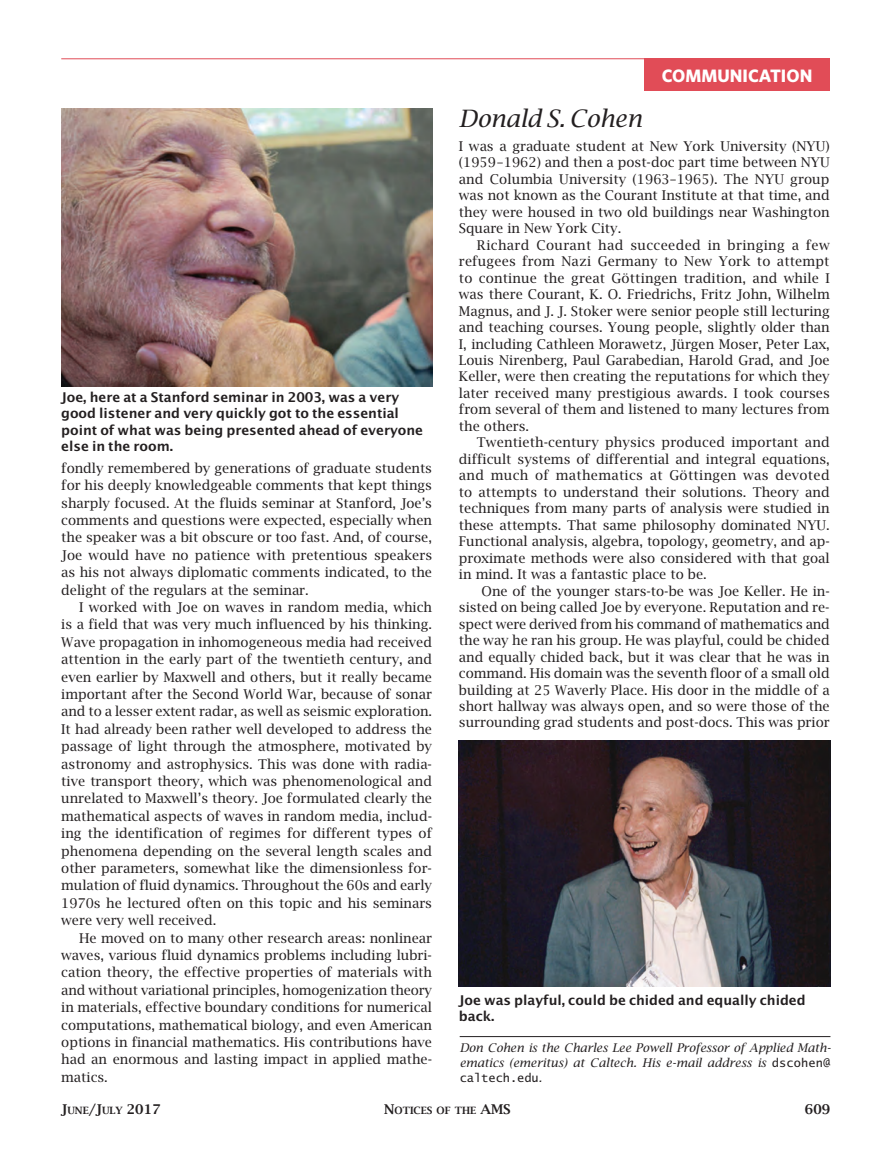
<style>
.page{position:relative;width:891px;height:1161px;background:#fff}
.page>*{position:absolute;margin:0;border:0;box-sizing:border-box;transform-origin:0 0}
.t1{font:italic 23.85px "Lucida Bright";letter-spacing:-.005em;color:#231f20}
.t2{font:700 18px "Whitney";color:#fff}
.t3{font:13.5px/17.4px "Lucida Bright";color:#231f20;text-align:justify}
.t4{font:600 13.5px/16.5px "Lucida Sans";letter-spacing:-.005em;color:#231f20}
.t5{font:600 13.5px "Lucida Bright";color:#231f20}
.t6{font:italic 12px/15px "Lucida Bright";color:#231f20}
.t7{font:12px "Lucida Sans Typewriter";color:#231f20}
.t8{font:600 10.05px "Lucida Bright Smallcaps";color:#231f20}
.s1{font-family:"Lucida Sans Typewriter";font-style:normal}
.s2{font-family:"Lucida Bright";font-style:italic}
.s3{font-size:13.5px}
.s4{font-family:"Lucida Bright";font-size:13.5px}
</style>
<div class="page">
<hr style="left:61px;top:58px;width:769px;height:1px;background:#e14c57">
<div style="left:644px;top:58px;width:186px;height:33px;background:#e14c57"></div>
<img style="left:61px;top:108px;width:372px;height:279px">
<img style="left:459px;top:740px;width:371px;height:247px">
<hr style="left:460px;top:1036px;width:370px;height:1px;background:#231f20">
<p class="t4" style="left:61px;top:388px;width:363px">Joe, here at a Stanford seminar in 2003, was a very good listener and very quickly got to the essential point of what was being presented ahead of everyone else in the room.</p>
<p class="t3" style="left:61px;top:459px;width:372px">fondly remembered by generations of graduate students for his deeply knowledgeable comments that kept things sharply focused. At the fluids seminar at Stanford, Joe’s comments and questions were expected, especially when the speaker was a bit obscure or too fast. And, of course, Joe would have no patience with pretentious speakers as his not always diplomatic comments indicated, to the delight of the regulars at the seminar.</p>
<p class="t3" style="left:61px;top:598px;width:372px;text-indent:18px">I worked with Joe on waves in random media, which is a field that was very much influenced by his thinking.<br>Wave propagation in inhomogeneous media had received attention in the early part of the twentieth century, and even earlier by Maxwell and others, but it really became important after the Second World War, because of sonar and to a lesser extent radar, as well as seismic exploration.<br>It had already been rather well developed to address the passage of light through the atmosphere, motivated by astronomy and astrophysics. This was done with radia&shy;tive transport theory, which was phenomenological and unrelated to Maxwell’s theory. Joe formulated clearly the mathematical aspects of waves in random media, includ&shy;ing the identification of regimes for different types of phenomena depending on the several length scales and other parameters, somewhat like the dimensionless for&shy;mulation of fluid dynamics. Throughout the 60s and early 1970s he lectured often on this topic and his seminars were very well received.</p>
<p class="t3" style="left:61px;top:929px;width:372px;text-indent:18px">He moved on to many other research areas: nonlinear waves, various fluid dynamics problems including lubri&shy;cation theory, the effective properties of materials with and without variational principles, homogenization theory in materials, effective boundary conditions for numerical computations, mathematical biology, and even American options in financial mathematics. His contributions have had an enormous and lasting impact in applied mathe&shy;matics.</p>
<h2 class="t2" style="left:662px;top:64px;width:152px">COMMUNICATION</h2>
<h1 class="t1" style="left:459px;top:104px;width:185px">Donald S. Cohen</h1>
<p class="t3" style="left:459px;top:137px;width:372px;line-height:16.5px">I was a graduate student at New York University (NYU) (1959–1962) and then a post-doc part time between NYU and Columbia University (1963–1965). The NYU group was not known as the Courant Institute at that time, and they were housed in two old buildings near Washington Square in New York City.</p>
<p class="t3" style="left:459px;top:236px;width:372px;line-height:16.5px;text-indent:18px">Richard Courant had succeeded in bringing a few refugees from Nazi Germany to New York to attempt to continue the great Göttingen tradition, and while I was there Courant, K. O. Friedrichs, Fritz John, Wilhelm Magnus, and J. J. Stoker were senior people still lecturing and teaching courses. Young people, slightly older than I, including Cathleen Morawetz, Jürgen Moser, Peter Lax, Louis Nirenberg, Paul Garabedian, Harold Grad, and Joe Keller, were then creating the reputations for which they later received many prestigious awards. I took courses from several of them and listened to many lectures from the others.</p>
<p class="t3" style="left:459px;top:434px;width:372px;line-height:16.5px;text-indent:18px">Twentieth-century physics produced important and difficult systems of differential and integral equations, and much of mathematics at Göttingen was devoted to attempts to understand their solutions. Theory and techniques from many parts of analysis were studied in these attempts. That same philosophy dominated NYU.<br>Functional analysis, algebra, topology, geometry, and ap&shy;proximate methods were also considered with that goal in mind. It was a fantastic place to be.</p>
<p class="t3" style="left:459px;top:582px;width:372px;line-height:16.5px;text-indent:23px">One of the younger stars-to-be was Joe Keller. He in&shy;sisted on being called Joe by everyone. Reputation and re&shy;spect were derived from his command of mathematics and the way he ran his group. He was playful, could be chided and equally chided back, but it was clear that he was in command. His domain was the seventh floor of a small old building at 25 Waverly Place. His door in the middle of a short hallway was always open, and so were those of the surrounding grad students and post-docs. This was prior</p>
<p class="t4" style="left:459px;top:991px;width:348px">Joe was playful, could be chided and equally chided back.</p>
<p class="t6" style="left:460px;top:1040px;width:373px">Don Cohen is the Charles Lee Powell Professor of Applied Math&shy;ematics (emeritus) at Caltech. His e-mail address is <span class="s1">dscohen@</span></p>
<p class="t7" style="left:460px;top:1071px;width:84px">caltech.edu<span class="s2">.</span></p>
<p class="t8" style="left:61px;top:1105px;width:101px"><span class="s3">J</span>UNE<span class="s3">/J</span>ULY <span class="s4">2017</span></p>
<p class="t8" style="left:384px;top:1105px;width:127px"><span class="s3">N</span>OTICES OF THE <span class="s3">AMS</span></p>
<p class="t5" style="left:805px;top:1101px;width:27px">609</p>
</div>
